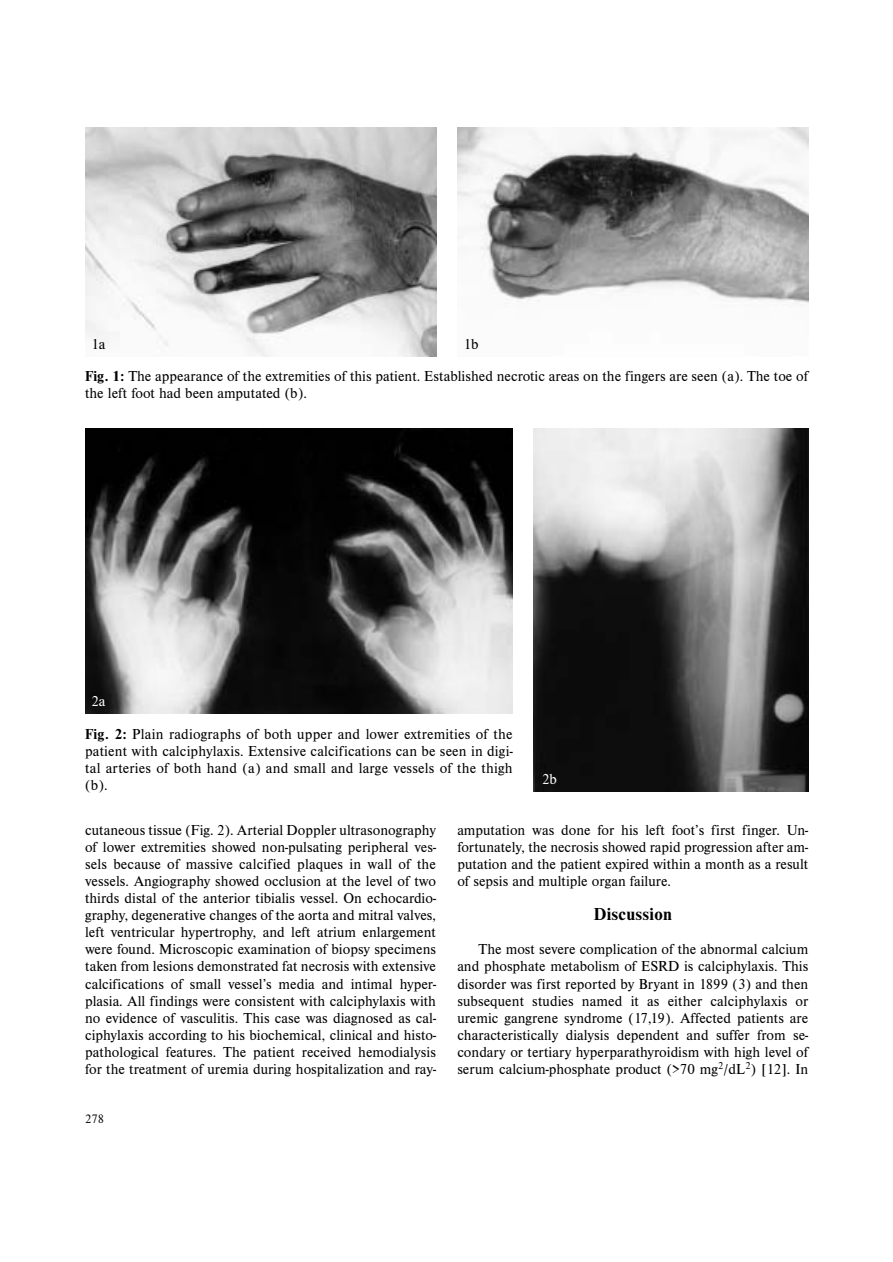
<style>
.page{position:relative;width:893px;height:1262px;background:#fff}
.page>*{position:absolute;margin:0;border:0;box-sizing:border-box;transform-origin:0 0}
.t1{font:700 18px "Nimbus Rom DCE";letter-spacing:.015em;color:#000}
.t2{font:15px/17.1px "Nimbus Rom DCE";color:#000;text-align:justify}
.t3{font:15px "Nimbus Rom DCE";color:#fff}
.t4{font:12.75px "Nimbus Rom DCE";color:#000}
.s1{font-weight:700}
</style>
<div class="page">
<img style="left:85px;top:128px;width:351px;height:228px">
<img style="left:457px;top:128px;width:351px;height:178px">
<img style="left:85px;top:428px;width:427px;height:285px">
<img style="left:534px;top:428px;width:274px;height:363px">
<p class="t2" style="left:91px;top:336px;width:16px">1a</p>
<p class="t2" style="left:463px;top:336px;width:16px">1b</p>
<p class="t2" style="left:85px;top:369px;width:724px"><span class="s1">Fig. 1:</span> The appearance of the extremities of this patient. Established necrotic areas on the fingers are seen (a). The toe of the left foot had been amputated (b).</p>
<p class="t3" style="left:91px;top:695px;width:16px">2a</p>
<p class="t2" style="left:85px;top:726px;width:429px"><span class="s1">Fig. 2:</span> Plain radiographs of both upper and lower extremities of the patient with calciphylaxis. Extensive calcifications can be seen in digi&shy;tal arteries of both hand (a) and small and large vessels of the thigh (b).</p>
<p class="t3" style="left:542px;top:773px;width:16px">2b</p>
<p class="t2" style="left:85px;top:823px;width:352px">cutaneous tissue (Fig. 2). Arterial Doppler ultrasonography of lower extremities showed non-pulsating peripheral ves&shy;sels because of massive calcified plaques in wall of the vessels. Angiography showed occlusion at the level of two thirds distal of the anterior tibialis vessel. On echocardio&shy;graphy, degenerative changes of the aorta and mitral valves, left ventricular hypertrophy, and left atrium enlargement were found. Microscopic examination of biopsy specimens taken from lesions demonstrated fat necrosis with extensive calcifications of small vessel’s media and intimal hyper&shy;plasia. All findings were consistent with calciphylaxis with no evidence of vasculitis. This case was diagnosed as cal&shy;ciphylaxis according to his biochemical, clinical and histo&shy;pathological features. The patient received hemodialysis for the treatment of uremia during hospitalization and ray-</p>
<p class="t2" style="left:457px;top:823px;width:352px">amputation was done for his left foot’s first finger. Un&shy;fortunately, the necrosis showed rapid progression after am&shy;putation and the patient expired within a month as a result of sepsis and multiple organ failure.</p>
<p class="t1" style="left:593px;top:907px;width:80px">Discussion</p>
<p class="t2" style="left:457px;top:942px;width:352px;text-indent:21px">The most severe complication of the abnormal calcium and phosphate metabolism of ESRD is calciphylaxis. This disorder was first reported by Bryant in 1899 (3) and then subsequent studies named it as either calciphylaxis or uremic gangrene syndrome (17,19). Affected patients are characteristically dialysis dependent and suffer from se&shy;condary or tertiary hyperparathyroidism with high level of serum calcium-phosphate product (&gt;70 mg<sup>2</sup>/dL<sup>2</sup>) [12]. In</p>
<p class="t4" style="left:85px;top:1113px;width:21px">278</p>
</div>
